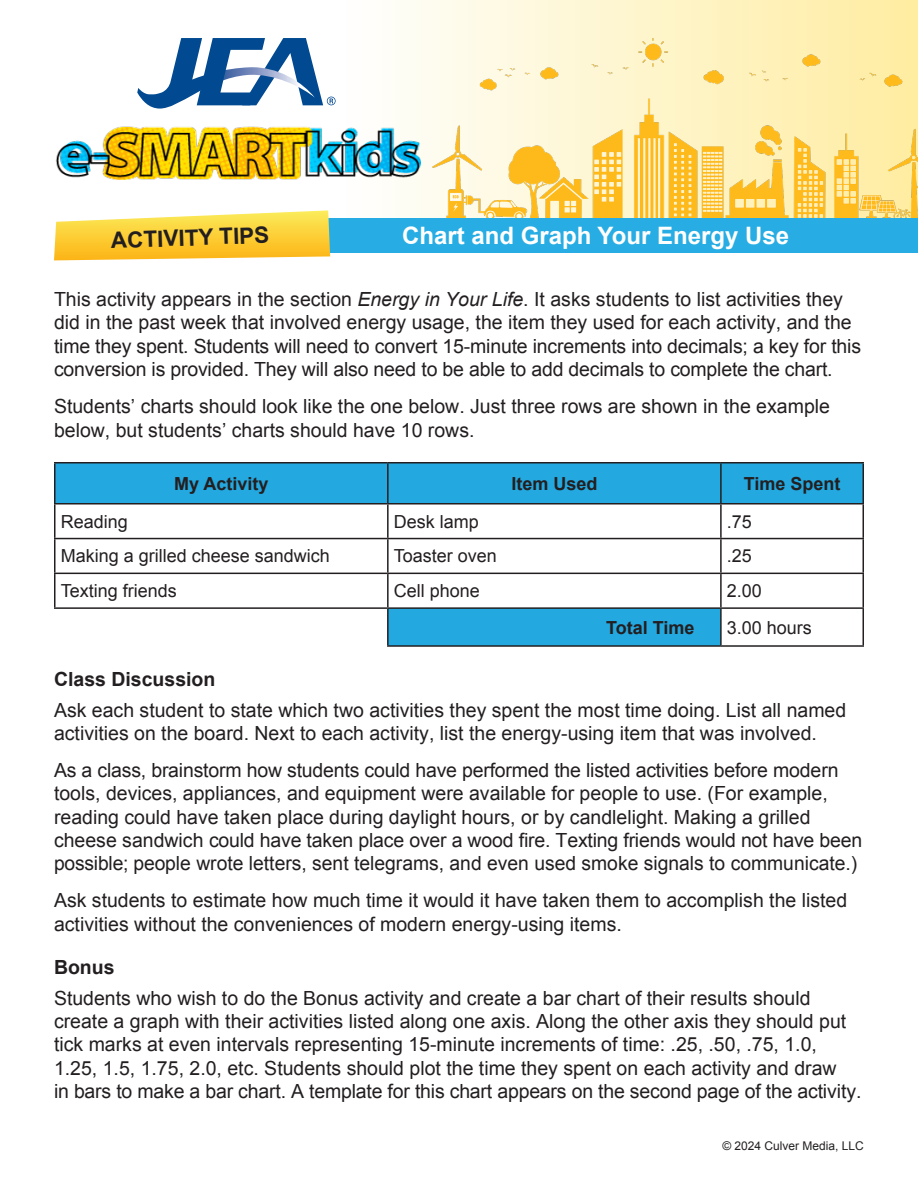
<style>
.page{position:relative;width:918px;height:1188px;background:#fff}
.page>*{position:absolute;margin:0;border:0;box-sizing:border-box;transform-origin:0 0}
.t1{font:700 24px "Arial";color:#fff}
.t2{font:700 22.5px "Arial";color:#231f20}
.t3{font:19.5px/23.4px "Arial";color:#231f20}
.t4{font:700 19.5px "Arial";color:#231f20}
.t5{font:18px "Arial";color:#231f20}
.t6{font:700 18px "Arial";color:#231f20}
.t7{font:12px "Arial";color:#231f20}
.s1{font-style:italic}
</style>
<div class="page">
<img style="left:401px;top:0;width:517px;height:218px">
<img style="left:432px;top:39px;width:486px;height:179px">
<img style="left:55px;top:121px;width:365px;height:71px">
<div style="left:282px;top:218px;width:636px;height:35px;background:#27ade3"></div>
<svg style="left:54px;top:210px;width:276px;height:50px;background:#fcd555"></svg>
<svg style="left:56px;top:464px;width:806px;height:181px"></svg>
<hr style="left:54px;top:462px;width:334px;height:2px;background:#231f20">
<hr style="left:54px;top:463px;width:2px;height:40px;background:#231f20">
<hr style="left:388px;top:462px;width:333px;height:2px;background:#231f20">
<hr style="left:387px;top:463px;width:2px;height:40px;background:#231f20">
<hr style="left:721px;top:462px;width:143px;height:2px;background:#231f20">
<hr style="left:720px;top:463px;width:2px;height:40px;background:#231f20">
<hr style="left:862px;top:463px;width:2px;height:40px;background:#231f20">
<hr style="left:54px;top:503px;width:334px;height:2px;background:#231f20">
<hr style="left:54px;top:505px;width:2px;height:33px;background:#231f20">
<hr style="left:388px;top:503px;width:333px;height:2px;background:#231f20">
<hr style="left:387px;top:505px;width:2px;height:33px;background:#231f20">
<hr style="left:721px;top:503px;width:143px;height:2px;background:#231f20">
<hr style="left:720px;top:505px;width:2px;height:33px;background:#231f20">
<hr style="left:862px;top:505px;width:2px;height:33px;background:#231f20">
<hr style="left:54px;top:538px;width:334px;height:1px;background:#231f20">
<hr style="left:54px;top:539px;width:2px;height:34px;background:#231f20">
<hr style="left:388px;top:538px;width:333px;height:1px;background:#231f20">
<hr style="left:387px;top:539px;width:2px;height:34px;background:#231f20">
<hr style="left:721px;top:538px;width:143px;height:1px;background:#231f20">
<hr style="left:720px;top:539px;width:2px;height:34px;background:#231f20">
<hr style="left:862px;top:539px;width:2px;height:34px;background:#231f20">
<hr style="left:54px;top:573px;width:334px;height:1px;background:#231f20">
<hr style="left:54px;top:574px;width:2px;height:33px;background:#231f20">
<hr style="left:388px;top:573px;width:333px;height:1px;background:#231f20">
<hr style="left:387px;top:574px;width:2px;height:33px;background:#231f20">
<hr style="left:721px;top:573px;width:143px;height:1px;background:#231f20">
<hr style="left:720px;top:574px;width:2px;height:33px;background:#231f20">
<hr style="left:862px;top:574px;width:2px;height:33px;background:#231f20">
<hr style="left:54px;top:607px;width:334px;height:2px;background:#231f20">
<hr style="left:387px;top:609px;width:2px;height:36px;background:#231f20">
<hr style="left:388px;top:607px;width:333px;height:2px;background:#231f20">
<hr style="left:721px;top:607px;width:143px;height:2px;background:#231f20">
<hr style="left:720px;top:609px;width:2px;height:36px;background:#231f20">
<hr style="left:862px;top:609px;width:2px;height:36px;background:#231f20">
<hr style="left:387px;top:645px;width:334px;height:2px;background:#231f20">
<hr style="left:721px;top:645px;width:143px;height:2px;background:#231f20">
<svg style="left:137px;top:38px;width:199px;height:71px"></svg>
<p class="t2" style="left:111px;top:225px;width:160px;rotate:-2deg">ACTIVITY TIPS</p>
<p class="t1" style="left:402px;top:220px;width:389px">Chart and Graph Your Energy Use</p>
<p class="t3" style="left:54px;top:288px;width:809px">This activity appears in the section <span class="s1">Energy in Your Life</span>. It asks students to list activities they did in the past week that involved energy usage, the item they used for each activity, and the time they spent. Students will need to convert 15-minute increments into decimals; a key for this conversion is provided. They will also need to be able to add decimals to complete the chart.</p>
<p class="t3" style="left:54px;top:395px;width:778px">Students’ charts should look like the one below. Just three rows are shown in the example below, but students’ charts should have 10 rows.</p>
<p class="t6" style="left:174px;top:472px;width:96px">My Activity</p>
<p class="t6" style="left:511px;top:472px;width:88px">Item Used</p>
<p class="t6" style="left:744px;top:472px;width:98px">Time Spent</p>
<p class="t5" style="left:61px;top:510px;width:69px">Reading</p>
<p class="t5" style="left:394px;top:510px;width:87px">Desk lamp</p>
<p class="t5" style="left:727px;top:510px;width:27px">.75</p>
<p class="t5" style="left:61px;top:544px;width:271px">Making a grilled cheese sandwich</p>
<p class="t5" style="left:394px;top:544px;width:105px">Toaster oven</p>
<p class="t5" style="left:727px;top:544px;width:27px">.25</p>
<p class="t5" style="left:61px;top:579px;width:118px">Texting friends</p>
<p class="t5" style="left:394px;top:579px;width:88px">Cell phone</p>
<p class="t5" style="left:727px;top:579px;width:37px">2.00</p>
<p class="t6" style="left:606px;top:615px;width:90px">Total Time</p>
<p class="t5" style="left:727px;top:616px;width:87px">3.00 hours</p>
<p class="t4" style="left:54px;top:667px;width:163px">Class Discussion</p>
<p class="t3" style="left:54px;top:698px;width:794px">Ask each student to state which two activities they spent the most time doing. List all named activities on the board. Next to each activity, list the energy-using item that was involved.</p>
<p class="t3" style="left:54px;top:758px;width:810px">As a class, brainstorm how students could have performed the listed activities before modern tools, devices, appliances, and equipment were available for people to use. (For example, reading could have taken place during daylight hours, or by candlelight. Making a grilled cheese sandwich could have taken place over a wood fire. Texting friends would not have been possible; people wrote letters, sent telegrams, and even used smoke signals to communicate.)</p>
<p class="t3" style="left:54px;top:889px;width:795px">Ask students to estimate how much time it would it have taken them to accomplish the listed activities without the conveniences of modern energy-using items.</p>
<p class="t4" style="left:54px;top:955px;width:62px">Bonus</p>
<p class="t3" style="left:54px;top:986px;width:809px">Students who wish to do the Bonus activity and create a bar chart of their results should create a graph with their activities listed along one axis. Along the other axis they should put tick marks at even intervals representing 15-minute increments of time: .25, .50, .75, 1.0, 1.25, 1.5, 1.75, 2.0, etc. Students should plot the time they spent on each activity and draw<br>in bars to make a bar chart. A template for this chart appears on the second page of the activity.</p>
<p class="t7" style="left:722px;top:1138px;width:143px">© 2024 Culver Media, LLC</p>
</div>
